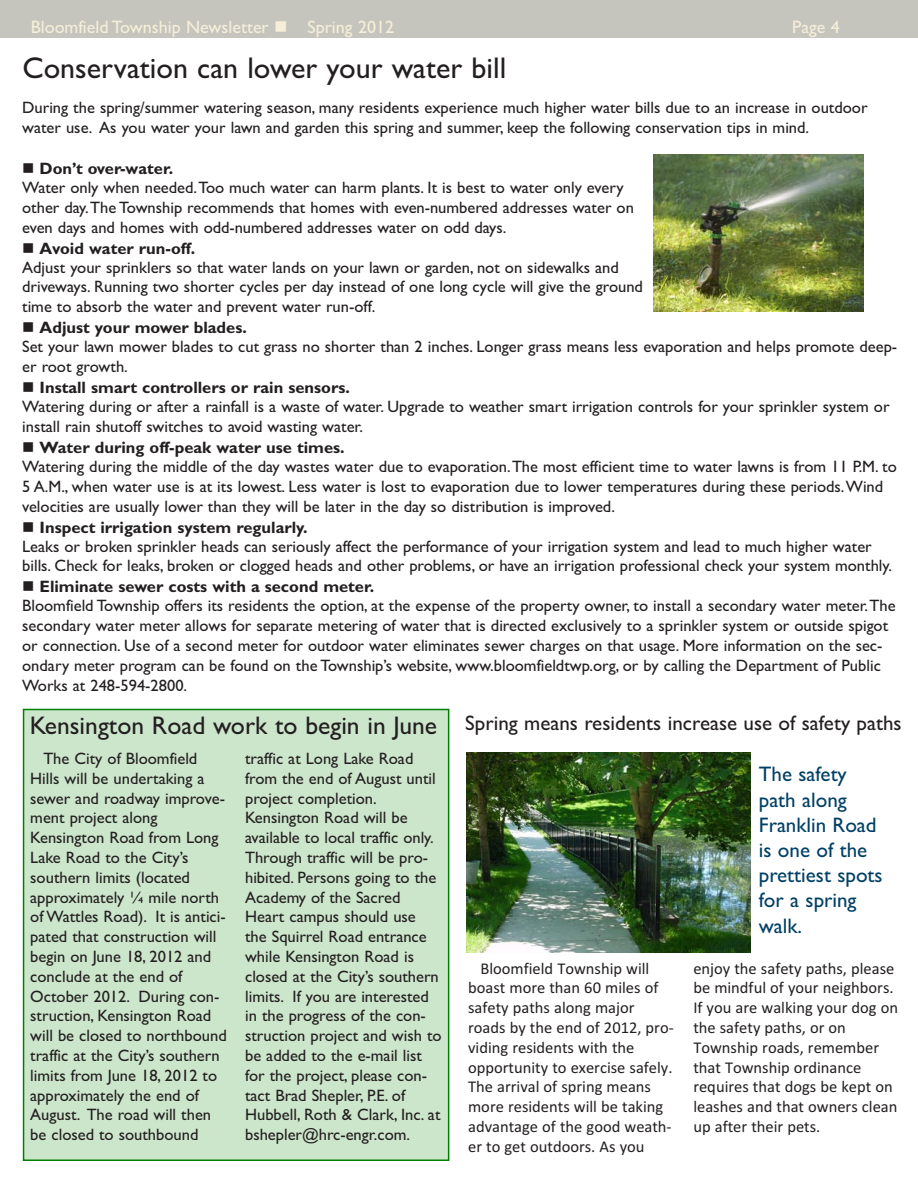
<style>
.page{position:relative;width:918px;height:1188px;background:#fff}
.page>*{position:absolute;margin:0;border:0;box-sizing:border-box;transform-origin:0 0}
.t1{font:30px "Gill Sans";color:#231f20}
.t2{font:21px "Gill Sans";color:#231f20}
.t3{font:21px/25.2px "Gill Sans";color:#004065}
.t4{font:18px "Gill Sans";color:#f6eed9}
.t5{font:16.5px/19.8px "Gill Sans";color:#231f20}
.t6{font:16.5px/19.8px "Calibri";color:#231f20}
.s1{font-weight:700}
.s2{font-size:25.5px}
</style>
<div class="page">
<div style="left:0;top:0;width:918px;height:38px;background:#c6c5bd"></div>
<img style="left:654px;top:154px;width:209px;height:158px">
<div style="left:24px;top:710px;width:424px;height:450px;background:#cce6cc"></div>
<div style="left:23px;top:709px;width:426px;height:452px;border:2px solid #008000"></div>
<img style="left:467px;top:753px;width:284px;height:199px">
<p class="t4" style="left:31px;top:16px;width:365px">Bloomfield Township Newsletter ■ Spring 2012</p>
<p class="t4" style="left:792px;top:16px;width:49px">Page 4</p>
<h1 class="t1" style="left:22px;top:50px;width:485px">Conservation can lower your water bill</h1>
<p class="t5" style="left:22px;top:98px;width:847px">During the spring/summer watering season, many residents experience much higher water bills due to an increase in outdoor water use. As you water your lawn and garden this spring and summer, keep the following conservation tips in mind.</p>
<p class="t5" style="left:22px;top:159px;width:613px">■ <span class="s1">Don’t over-water.<br></span>Water only when needed.Too much water can harm plants. It is best to water only every other day.The Township recommends that homes with even-numbered addresses water on even days and homes with odd-numbered addresses water on odd days.</p>
<p class="t5" style="left:22px;top:238px;width:622px">■ <span class="s1">Avoid water run-off.<br></span>Adjust your sprinklers so that water lands on your lawn or garden, not on sidewalks and driveways. Running two shorter cycles per day instead of one long cycle will give the ground time to absorb the water and prevent water run-off.</p>
<p class="t5" style="left:22px;top:318px;width:877px;line-height:19.4px">■ <span class="s1">Adjust your mower blades.<br></span>Set your lawn mower blades to cut grass no shorter than 2 inches. Longer grass means less evaporation and helps promote deep&shy;er root growth.</p>
<p class="t5" style="left:22px;top:378px;width:869px;line-height:19.4px">■ <span class="s1">Install smart controllers or rain sensors.<br></span>Watering during or after a rainfall is a waste of water. Upgrade to weather smart irrigation controls for your sprinkler system or install rain shutoff switches to avoid wasting water.</p>
<p class="t5" style="left:22px;top:438px;width:876px">■ <span class="s1">Water during off-peak water use times.<br></span>Watering during the middle of the day wastes water due to evaporation.The most efficient time to water lawns is from 11 P.M. to 5 A.M., when water use is at its lowest. Less water is lost to evaporation due to lower temperatures during these periods.Wind velocities are usually lower than they will be later in the day so distribution is improved.</p>
<p class="t5" style="left:22px;top:517px;width:871px;line-height:19.4px">■ <span class="s1">Inspect irrigation system regularly.<br></span>Leaks or broken sprinkler heads can seriously affect the performance of your irrigation system and lead to much higher water bills. Check for leaks, broken or clogged heads and other problems, or have an irrigation professional check your system monthly.</p>
<p class="t5" style="left:22px;top:577px;width:875px">■ <span class="s1">Eliminate sewer costs with a second meter.<br></span>Bloomfield Township offers its residents the option, at the expense of the property owner, to install a secondary water meter.The secondary water meter allows for separate metering of water that is directed exclusively to a sprinkler system or outside spigot or connection. Use of a second meter for outdoor water eliminates sewer charges on that usage. More information on the sec&shy;ondary meter program can be found on the Township’s website, www.bloomfieldtwp.org, or by calling the Department of Public Works at 248-594-2800.</p>
<p class="t2" style="left:30px;top:710px;width:874px"><span class="s2">Kensington Road work to begin in June</span> Spring means residents increase use of safety paths</p>
<p class="t3" style="left:759px;top:761px;width:125px">The safety path along<br>Franklin Road is one of the prettiest spots for a spring walk.</p>
<p class="t5" style="left:30px;top:749px;width:198px;text-indent:13px">The City of Bloomfield<br>Hills will be undertaking a sewer and roadway improve&shy;ment project along<br>Kensington Road from Long<br>Lake Road to the City’s southern limits (located approximately ¼ mile north of Wattles Road). It is antici&shy;pated that construction will begin on June 18, 2012 and conclude at the end of<br>October 2012. During con&shy;struction, Kensington Road will be closed to northbound traffic at the City’s southern limits from June 18, 2012 to approximately the end of<br>August. The road will then be closed to southbound</p>
<p class="t5" style="left:245px;top:749px;width:198px">traffic at Long Lake Road from the end of August until project completion.<br>Kensington Road will be available to local traffic only.<br>Through traffic will be pro&shy;hibited. Persons going to the<br>Academy of the Sacred<br>Heart campus should use<br>the Squirrel Road entrance while Kensington Road is closed at the City’s southern limits. If you are interested in the progress of the con&shy;struction project and wish to be added to the e-mail list for the project, please con&shy;tact Brad Shepler, P.E. of<br>Hubbell, Roth &amp; Clark, Inc. at bshepler@hrc-engr.com.</p>
<p class="t6" style="left:468px;top:958px;width:207px;text-indent:12px">Bloomfield Township will boast more than 60 miles of safety paths along major roads by the end of 2012, pro&shy;viding residents with the opportunity to exercise safely.<br>The arrival of spring means more residents will be taking advantage of the good weath&shy;er to get outdoors. As you</p>
<p class="t6" style="left:693px;top:958px;width:206px">enjoy the safety paths, please be mindful of your neighbors.<br>If you are walking your dog on the safety paths, or on<br>Township roads, remember that Township ordinance requires that dogs be kept on leashes and that owners clean up after their pets.</p>
</div>
